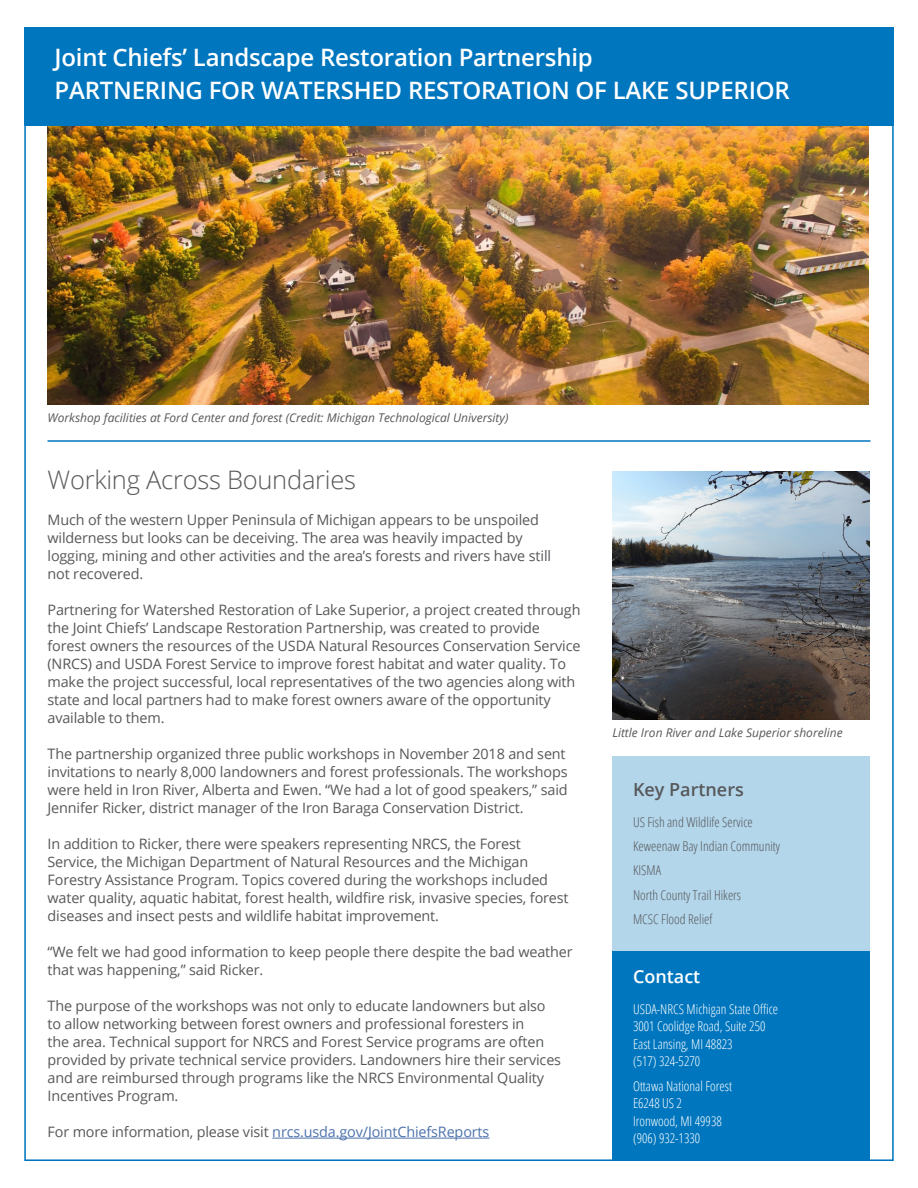
<style>
.page{position:relative;width:918px;height:1188px;background:#fff}
.page>*{position:absolute;margin:0;border:0;box-sizing:border-box;transform-origin:0 0}
.Story_Header{font:300 25.5px "Open Sans";letter-spacing:-.01em;color:#57585a}
.t1{font:600 24px/33.3px "Open Sans";letter-spacing:-.01em;color:#fff}
.Page_2_Callout_Heade{font:600 18px "Open Sans";color:#57585a}
.Page_2_Callout_Heade-2{font:600 18px "Open Sans";color:#fff}
.Story_Body{font:14.4px/18px "Open Sans";letter-spacing:-.01em;color:#57585a}
.Story_Body-2{font:14.4px "Open Sans";letter-spacing:-.01em;color:#4d72ac}
.Page_2_Callout_Body{font:300 13.5px/17.5px "Open Sans Condensed";color:#fff}
.Page_2_Callout_Body-2{font:300 13.5px "Open Sans Condensed";color:#57585a}
.Photo_Caption{font:italic 12px "Open Sans";color:#57585a}
.s1{color:#57585a}
</style>
<div class="page">
<div style="left:24px;top:28px;width:870px;height:98px;background:#0076be"></div>
<div style="left:612px;top:951px;width:257px;height:210px;background:#0076be"></div>
<div style="left:612px;top:756px;width:257px;height:195px;background:#b3d6eb"></div>
<hr style="left:48px;top:440px;width:822px;height:2px;background:#0076be">
<img style="left:47px;top:126px;width:822px;height:279px">
<hr style="left:272px;top:1138px;width:217px;height:1px;background:#4d72ac">
<img style="left:612px;top:471px;width:257px;height:249px">
<h2 class="t1" style="left:55px;top:40px;width:737px">Joint Chiefs’ Landscape Restoration Partnership<br>PARTNERING FOR WATERSHED RESTORATION OF LAKE SUPERIOR</h2>
<p class="Photo_Caption" style="left:48px;top:409px;width:462px">Workshop facilities at Ford Center and forest (Credit: Michigan Technological University)</p>
<h2 class="Story_Header" style="left:48px;top:462px;width:310px">Working Across Boundaries</h2>
<p class="Story_Body" style="left:48px;top:510px;width:505px">Much of the western Upper Peninsula of Michigan appears to be unspoiled wilderness but looks can be deceiving. The area was heavily impacted by logging, mining and other activities and the area’s forests and rivers have still not recovered.</p>
<p class="Story_Body" style="left:48px;top:600px;width:535px">Partnering for Watershed Restoration of Lake Superior, a project created through the Joint Chiefs’ Landscape Restoration Partnership, was created to provide forest owners the resources of the USDA Natural Resources Conservation Service (NRCS) and USDA Forest Service to improve forest habitat and water quality. To make the project successful, local representatives of the two agencies along with state and local partners had to make forest owners aware of the opportunity available to them.</p>
<p class="Story_Body" style="left:48px;top:744px;width:522px">The partnership organized three public workshops in November 2018 and sent invitations to nearly 8,000 landowners and forest professionals. The workshops were held in Iron River, Alberta and Ewen. “We had a lot of good speakers,” said Jennifer Ricker, district manager of the Iron Baraga Conservation District.</p>
<p class="Story_Body" style="left:48px;top:834px;width:523px">In addition to Ricker, there were speakers representing NRCS, the Forest Service, the Michigan Department of Natural Resources and the Michigan Forestry Assistance Program. Topics covered during the workshops included water quality, aquatic habitat, forest health, wildfire risk, invasive species, forest diseases and insect pests and wildlife habitat improvement.</p>
<p class="Story_Body" style="left:48px;top:942px;width:527px">“We felt we had good information to keep people there despite the bad weather that was happening,” said Ricker.</p>
<p class="Story_Body" style="left:48px;top:996px;width:515px">The purpose of the workshops was not only to educate landowners but also to allow networking between forest owners and professional foresters in<br>the area. Technical support for NRCS and Forest Service programs are often provided by private technical service providers. Landowners hire their services and are reimbursed through programs like the NRCS Environmental Quality Incentives Program.</p>
<p class="Story_Body-2" style="left:48px;top:1122px;width:443px"><span class="s1">For more information, please visit</span> nrcs.usda.gov/JointChiefsReports</p>
<p class="Photo_Caption" style="left:612px;top:724px;width:232px">Little Iron River and Lake Superior shoreline</p>
<h2 class="Page_2_Callout_Heade" style="left:633px;top:777px;width:112px">Key Partners</h2>
<p class="Page_2_Callout_Body-2" style="left:633px;top:813px;width:121px">US Fish and Wildlife Service</p>
<p class="Page_2_Callout_Body-2" style="left:633px;top:837px;width:149px">Keweenaw Bay Indian Community</p>
<p class="Page_2_Callout_Body-2" style="left:633px;top:861px;width:30px">KISMA</p>
<p class="Page_2_Callout_Body-2" style="left:633px;top:886px;width:110px">North County Trail Hikers</p>
<p class="Page_2_Callout_Body-2" style="left:633px;top:910px;width:81px">MCSC Flood Relief</p>
<h2 class="Page_2_Callout_Heade-2" style="left:633px;top:964px;width:69px">Contact</h2>
<p class="Page_2_Callout_Body" style="left:633px;top:1000px;width:147px">USDA-NRCS Michigan State Office<br>3001 Coolidge Road, Suite 250<br>East Lansing, MI 48823<br>(517) 324-5270</p>
<p class="Page_2_Callout_Body" style="left:633px;top:1077px;width:101px">Ottawa National Forest<br>E6248 US 2<br>Ironwood, MI 49938 (906) 932-1330</p>
</div>
